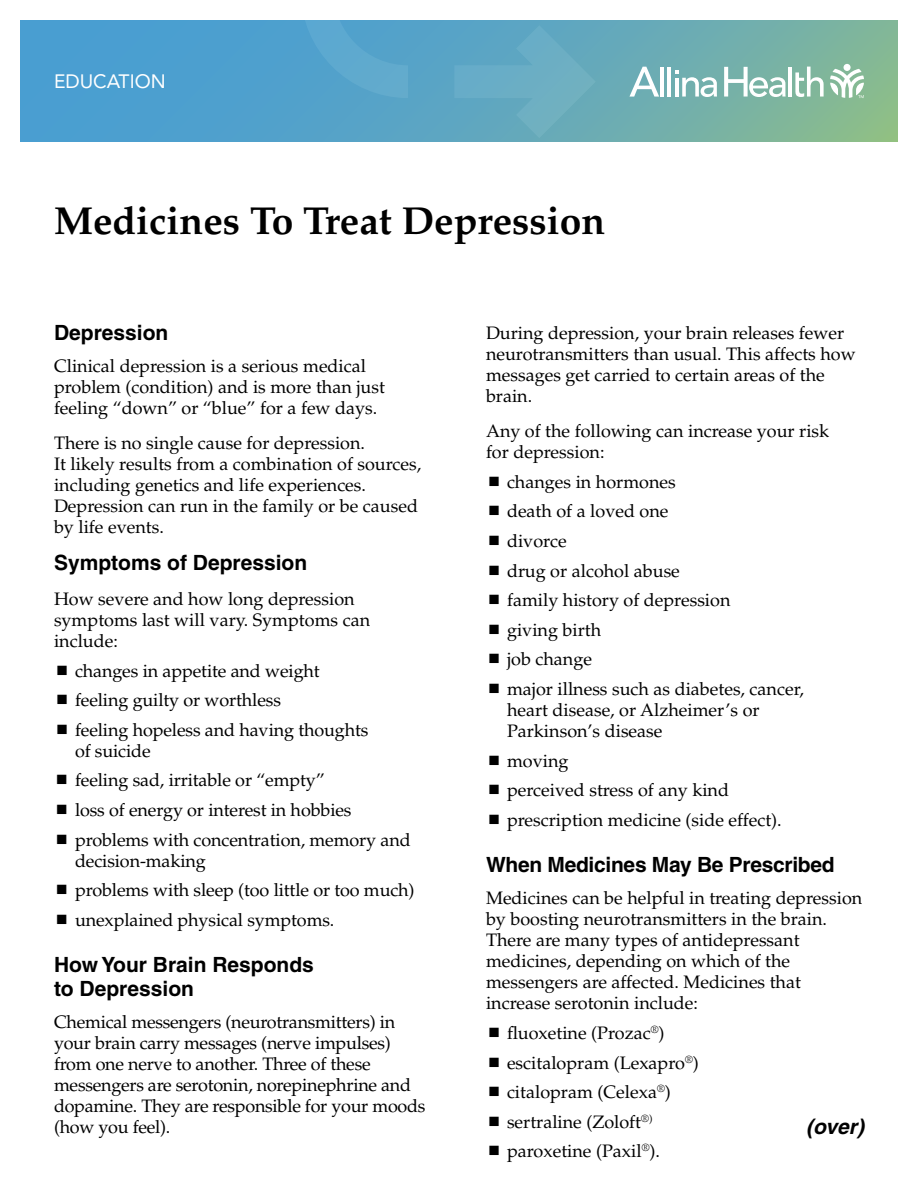
<style>
.page{position:relative;width:918px;height:1188px;background:#fff}
.page>*{position:absolute;margin:0;border:0;box-sizing:border-box;transform-origin:0 0}
.t1{font:700 39px "Palatino";color:#000}
.t2{font:700 21px/24px "Helvetica";color:#000}
.t3{font:italic 700 21px "Helvetica";color:#000}
.t4{font:19.2px "Avenir LT Std";color:#fff}
.t5{font:18px/21px "Palatino";color:#000}
</style>
<div class="page">
<svg style="left:20px;top:20px;width:878px;height:122px;background:#5fa7bc"></svg>
<svg style="left:830px;top:69px;width:34px;height:29px"></svg>
<div style="left:844px;top:64px;width:7px;height:7px;background:#fff;border-radius:50%"></div>
<hr style="left:660px;top:67px;width:4px;height:30px;background:#fff">
<hr style="left:667px;top:67px;width:4px;height:30px;background:#fff">
<hr style="left:789px;top:67px;width:3px;height:30px;background:#fff">
<svg style="left:795px;top:67px;width:29px;height:30px"></svg>
<svg style="left:675px;top:71px;width:42px;height:26px"></svg>
<svg style="left:629px;top:67px;width:30px;height:30px"></svg>
<svg style="left:724px;top:67px;width:62px;height:30px"></svg>
<svg style="left:454px;top:25px;width:142px;height:113px;background:#65aac1"></svg>
<svg style="left:301px;top:20px;width:127px;height:78px;background:#57a4cb"></svg>
<p class="t4" style="left:54px;top:70px;width:113px">EDUCATION</p>
<h1 class="t1" style="left:54px;top:198px;width:553px">Medicines To Treat Depression</h1>
<p class="t2" style="left:54px;top:321px;width:116px">Depression</p>
<p class="t5" style="left:54px;top:356px;width:332px">Clinical depression is a serious medical problem (condition) and is more than just feeling “down” or “blue” for a few days.</p>
<p class="t5" style="left:54px;top:432px;width:369px">There is no single cause for depression.<br>It likely results from a combination of sources, including genetics and life experiences.<br>Depression can run in the family or be caused by life events.</p>
<p class="t2" style="left:54px;top:550px;width:255px">Symptoms of Depression</p>
<p class="t5" style="left:54px;top:588px;width:318px">How severe and how long depression symptoms last will vary. Symptoms can include:</p>
<p class="t5" style="left:75px;top:656px;width:295px;line-height:29.7px">changes in appetite and weight feeling guilty or worthless<br>feeling hopeless and having thoughts</p>
<p class="t5" style="left:75px;top:736px;width:337px;line-height:29.7px">of suicide<br>feeling sad, irritable or “empty”<br>loss of energy or interest in hobbies problems with concentration, memory and</p>
<p class="t5" style="left:75px;top:846px;width:341px;line-height:29.7px">decision-making<br>problems with sleep (too little or too much) unexplained physical symptoms.</p>
<p class="t2" style="left:54px;top:952px;width:261px">How Your Brain Responds to Depression</p>
<p class="t5" style="left:54px;top:1012px;width:373px">Chemical messengers (neurotransmitters) in your brain carry messages (nerve impulses) from one nerve to another. Three of these messengers are serotonin, norepinephrine and dopamine. They are responsible for your moods (how you feel).</p>
<p class="t5" style="left:486px;top:323px;width:371px">During depression, your brain releases fewer neurotransmitters than usual. This affects how messages get carried to certain areas of the brain.</p>
<p class="t5" style="left:486px;top:420px;width:345px">Any of the following can increase your risk for depression:</p>
<p class="t5" style="left:507px;top:467px;width:298px;line-height:29.7px">changes in hormones<br>death of a loved one<br>divorce<br>drug or alcohol abuse<br>family history of depression<br>giving birth<br>job change<br>major illness such as diabetes, cancer,</p>
<p class="t5" style="left:507px;top:700px;width:254px">heart disease, or Alzheimer’s or<br>Parkinson’s disease</p>
<p class="t5" style="left:507px;top:746px;width:276px;line-height:29.7px">moving<br>perceived stress of any kind prescription medicine (side effect).</p>
<p class="t2" style="left:486px;top:852px;width:350px">When Medicines May Be Prescribed</p>
<p class="t5" style="left:486px;top:888px;width:378px">Medicines can be helpful in treating depression by boosting neurotransmitters in the brain.<br>There are many types of antidepressant medicines, depending on which of the messengers are affected. Medicines that increase serotonin include:</p>
<p class="t5" style="left:507px;top:1018px;width:193px;line-height:29.7px">fluoxetine (Prozac<sup>®</sup>) escitalopram (Lexapro<sup>®</sup>) citalopram (Celexa<sup>®</sup>) sertraline (Zoloft<sup>®) </sup>paroxetine (Paxil<sup>®</sup>).</p>
<p class="t3" style="left:806px;top:1114px;width:59px">(over)</p>
</div>
